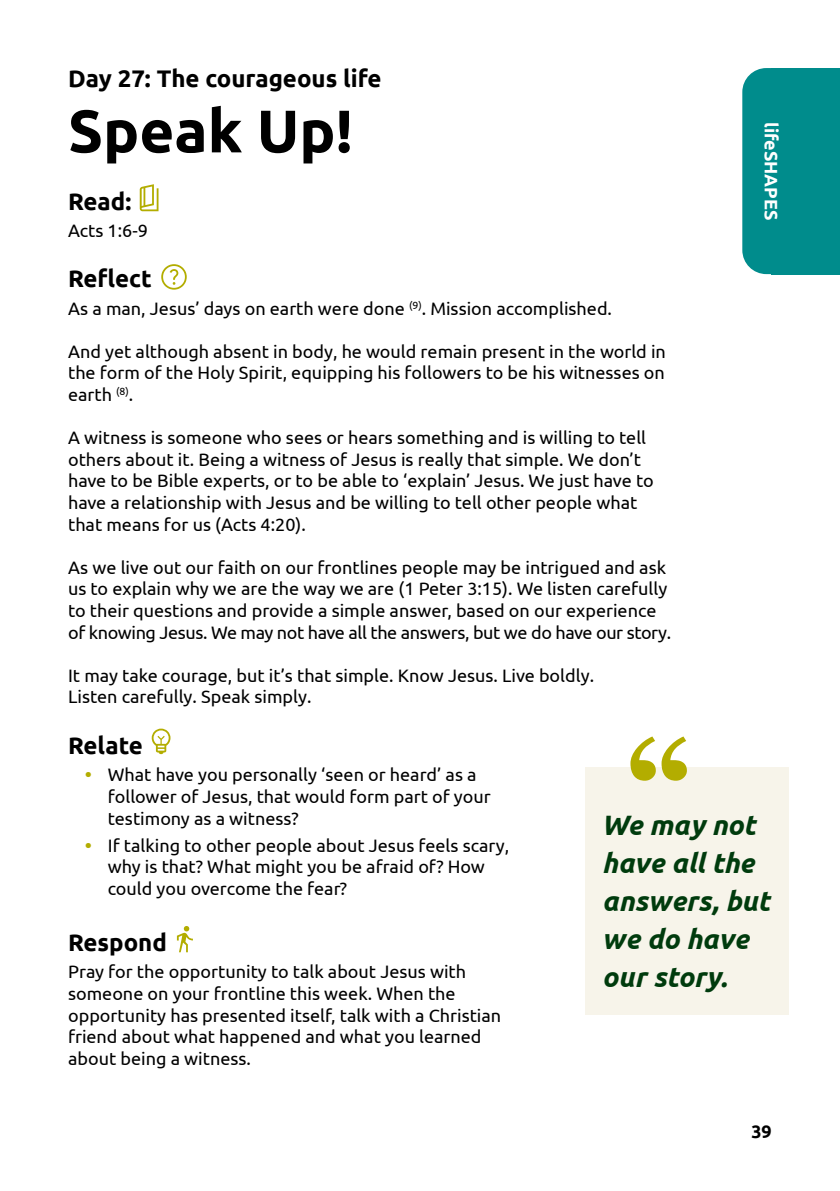
<style>
.page{position:relative;width:840px;height:1191px;background:#fff}
.page>*{position:absolute;margin:0;border:0;box-sizing:border-box;transform-origin:0 0}
.t1{font:700 60px "Ubuntu";color:#000}
.t2{font:italic 700 28px/38px "Ubuntu";color:#003b0d}
.t3{font:700 24px "Ubuntu";color:#000}
.t4{font:18px/21.6px "Ubuntu";color:#000}
.t5{font:700 18px "Ubuntu";color:#fff}
.t6{font:700 18px "Ubuntu";color:#000}
.s1{font-weight:700;color:#b3ad00}
</style>
<div class="page">
<div style="left:741px;top:68px;width:98px;height:206px;background:#008c8c;border-radius:24px"></div>
<div style="left:771px;top:68px;width:68px;height:206px;background:#008c8c"></div>
<svg style="left:140px;top:184px;width:18px;height:27px"></svg>
<svg style="left:161px;top:264px;width:26px;height:26px"></svg>
<svg style="left:152px;top:728px;width:18px;height:26px"></svg>
<svg style="left:177px;top:926px;width:16px;height:26px"></svg>
<div style="left:584px;top:767px;width:204px;height:248px;background:#f7f4ea"></div>
<svg style="left:630px;top:736px;width:56px;height:44px"></svg>
<h3 class="t3" style="left:68px;top:64px;width:315px">Day 27: The courageous life</h3>
<h1 class="t1" style="left:68px;top:95px;width:286px">Speak Up!</h1>
<h3 class="t3" style="left:68px;top:186px;width:65px">Read:</h3>
<p class="t4" style="left:68px;top:219px;width:81px">Acts 1:6-9</p>
<h3 class="t3" style="left:68px;top:264px;width:85px">Reflect</h3>
<p class="t4" style="left:68px;top:297px;width:545px">As a man, Jesus’ days on earth were done <sup>(9)</sup>. Mission accomplished.</p>
<p class="t4" style="left:68px;top:340px;width:599px;text-align:justify">And yet although absent in body, he would remain present in the world in the form of the Holy Spirit, equipping his followers to be his witnesses on earth <sup>(8)</sup>.</p>
<p class="t4" style="left:68px;top:426px;width:586px">A witness is someone who sees or hears something and is willing to tell others about it. Being a witness of Jesus is really that simple. We don’t have to be Bible experts, or to be able to ‘explain’ Jesus. We just have to have a relationship with Jesus and be willing to tell other people what that means for us (Acts 4:20).</p>
<p class="t4" style="left:68px;top:556px;width:604px">As we live out our faith on our frontlines people may be intrigued and ask us to explain why we are the way we are (1 Peter 3:15). We listen carefully to their questions and provide a simple answer, based on our experience of knowing Jesus. We may not have all the answers, but we do have our story.</p>
<p class="t4" style="left:68px;top:664px;width:527px">It may take courage, but it’s that simple. Know Jesus. Live boldly.<br>Listen carefully. Speak simply.</p>
<h3 class="t3" style="left:68px;top:731px;width:76px">Relate</h3>
<p class="t4" style="left:108px;top:763px;width:384px;text-indent:-23px"><span class="s1">•</span> What have you personally ‘seen or heard’ as a follower of Jesus, that would form part of your testimony as a witness?</p>
<p class="t4" style="left:108px;top:834px;width:403px;text-indent:-23px"><span class="s1">•</span> If talking to other people about Jesus feels scary, why is that? What might you be afraid of? How could you overcome the fear?</p>
<h3 class="t3" style="left:68px;top:928px;width:100px">Respond</h3>
<p class="t4" style="left:68px;top:960px;width:434px">Pray for the opportunity to talk about Jesus with someone on your frontline this week. When the opportunity has presented itself, talk with a Christian friend about what happened and what you learned about being a witness.</p>
<p class="t5" style="left:781px;top:122px;width:100px;rotate:90deg">lifeSHAPES</p>
<h2 class="t2" style="left:601px;top:805px;width:169px">We may not have all the answers, but we do have our story.</h2>
<p class="t6" style="left:751px;top:1121px;width:22px">39</p>
</div>
